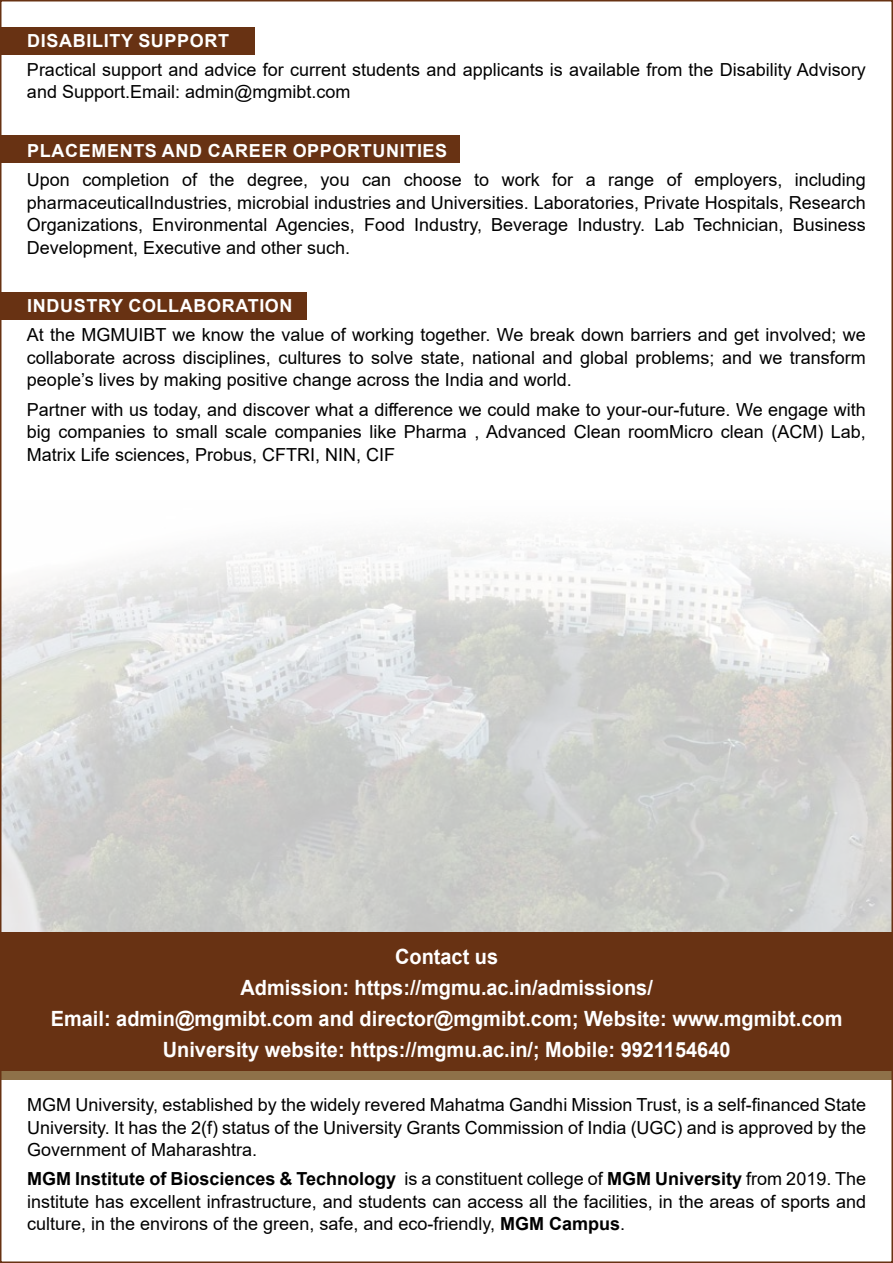
<style>
.page{position:relative;width:893px;height:1263px;background:#fff}
.page>*{position:absolute;margin:0;border:0;box-sizing:border-box;transform-origin:0 0}
.t1{font:700 21px/30.8px "Arial";color:#fff;text-align:center;scale:.95 1}
.t2{font:18px/22.5px "Arial";color:#000;text-align:justify}
.t3{font:700 18px "Arial";letter-spacing:.035em;color:#fff}
.t4{font:700 18px "Arial";color:#000}
.s1{font-weight:400}
.s2{font-weight:700}
</style>
<div class="page">
<div style="left:0;top:27px;width:254px;height:27px;background:#683213"></div>
<div style="left:0;top:135px;width:459px;height:27px;background:#683213"></div>
<img style="left:3px;top:532px;width:887px;height:400px">
<div style="left:0;top:1053px;width:893px;height:27px;background:#8e7149"></div>
<div style="left:0;top:293px;width:306px;height:27px;background:#683213"></div>
<div style="left:0;top:932px;width:893px;height:138px;background:#683213"></div>
<p class="t3" style="left:27px;top:28px;width:25px">Disabi</p>
<p class="t3" style="left:92px;top:28px;width:22px">lity</p>
<p class="t3" style="left:138px;top:28px;width:79px">support</p>
<p class="t2" style="left:27px;top:58px;width:840px">Practical support and advice for current students and applicants is available from the Disability Advisory and Support.Email: admin@mgmibt.com</p>
<p class="t3" style="left:27px;top:138px;width:195px">Placements and Career</p>
<p class="t3" style="left:293px;top:138px;width:118px">opportunities</p>
<p class="t2" style="left:27px;top:168px;width:840px">Upon completion of the degree, you can choose to work for a range of employers, including pharmaceuticalIndustries, microbial industries and Universities. Laboratories, Private Hospitals, Research Organizations, Environmental Agencies, Food Industry, Beverage Industry. Lab Technician, Business Development, Executive and other such.</p>
<p class="t3" style="left:27px;top:293px;width:60px">Industry</p>
<p class="t3" style="left:128px;top:293px;width:105px">Collaborati</p>
<p class="t3" style="left:265px;top:293px;width:29px">on</p>
<p class="t2" style="left:27px;top:324px;width:840px">At the MGMUIBT we know the value of working together. We break down barriers and get involved; we collaborate across disciplines, cultures to solve state, national and global problems; and we transform people’s lives by making positive change across the India and world.</p>
<p class="t2" style="left:27px;top:398px;width:840px">Partner with us today, and discover what a difference we could make to your-our-future. We engage with big companies to small scale companies like Pharma , Advanced Clean roomMicro clean (ACM) Lab, Matrix Life sciences, Probus, CFTRI, NIN, CIF</p>
<p class="t1" style="left:51px;top:942px;width:835px">Contact us<br>Admission: https://mgmu.ac.in/admissions/<br>Email: admin@mgmibt.com and director@mgmibt.com; Website: www.mgmibt.com University website: https://mgmu.ac.in/; Mobile: 9921154640</p>
<p class="t2" style="left:27px;top:1093px;width:840px">MGM University, established by the widely revered Mahatma Gandhi Mission Trust, is a self-financed State University. It has the 2(f) status of the University Grants Commission of India (UGC) and is approved by the Government of Maharashtra.</p>
<p class="t4" style="left:27px;top:1166px;width:15px">MGM</p>
<p class="t4" style="left:75px;top:1166px;width:547px">Institute of Biosciences &amp; Technology <span class="s1">is a constituent college of</span> MGM</p>
<p class="t2" style="left:27px;top:1168px;width:840px;text-indent:628px"><span class="s2">University</span> from 2019. The institute has excellent infrastructure, and students can access all the facilities, in the areas of sports and culture, in the environs of the green, safe, and eco-friendly, <span class="s2">MGM</span></p>
<p class="t4" style="left:549px;top:1211px;width:78px">Campus<span class="s1">.</span></p>
</div>
